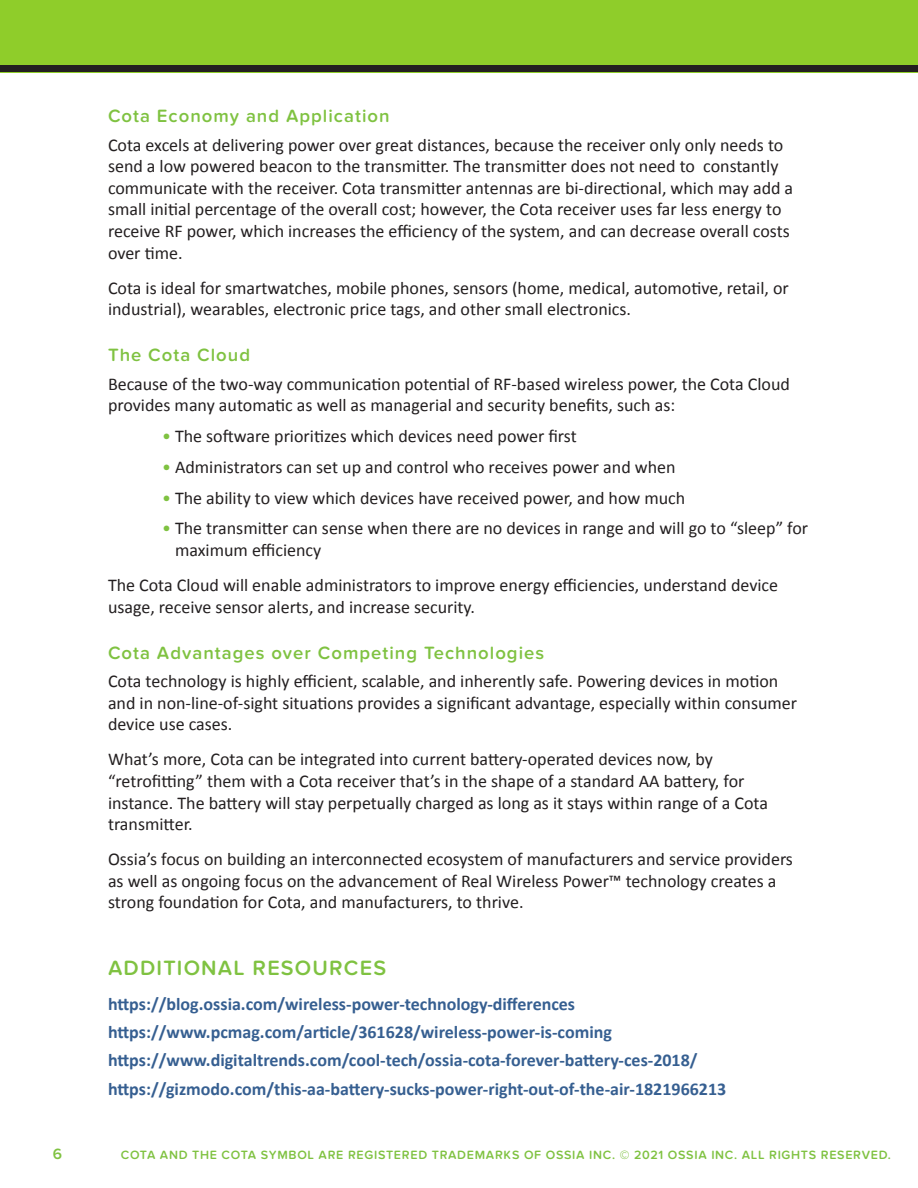
<style>
.page{position:relative;width:918px;height:1188px;background:#fff}
.page>*{position:absolute;margin:0;border:0;box-sizing:border-box;transform-origin:0 0}
.Subhead1{font:600 21.45px "Proxima Nova Soft";letter-spacing:.055em;color:#7fc241}
.Subhead1-2{font:600 18.45px "Proxima Nova Soft";letter-spacing:.055em;color:#7fc241}
.t1{font:18px/21.6px "Calibri";color:#231f20}
.t2{font:700 18px "Calibri";color:#365f91}
.t3{font:600 15.45px "Proxima Nova Soft";color:#7fc241}
.t4{font:600 12.45px "Proxima Nova Soft";letter-spacing:.055em;color:#7fc241}
.s1{color:#7fc241}
</style>
<div class="page">
<div style="left:0;top:0;width:918px;height:73px;background:#8fcd2a"></div>
<div style="left:0;top:65px;width:918px;height:7px;background:#231f20"></div>
<p class="Subhead1-2" style="left:108px;top:106px;width:283px">Cota Economy and Application</p>
<p class="t1" style="left:108px;top:134px;width:687px">Cota excels at delivering power over great distances, because the receiver only only needs to send a low powered beacon to the transmitter. The transmitter does not need to constantly communicate with the receiver. Cota transmitter antennas are bi-directional, which may add a small initial percentage of the overall cost; however, the Cota receiver uses far less energy to receive RF power, which increases the efficiency of the system, and can decrease overall costs over time.</p>
<p class="t1" style="left:108px;top:277px;width:682px">Cota is ideal for smartwatches, mobile phones, sensors (home, medical, automotive, retail, or industrial), wearables, electronic price tags, and other small electronics.</p>
<p class="Subhead1-2" style="left:108px;top:345px;width:144px">The Cota Cloud</p>
<p class="t1" style="left:108px;top:373px;width:683px">Because of the two-way communication potential of RF-based wireless power, the Cota Cloud provides many automatic as well as managerial and security benefits, such as:</p>
<p class="t1" style="left:162px;top:425px;width:416px"><span class="s1">•</span> The software prioritizes which devices need power first</p>
<p class="t1" style="left:162px;top:456px;width:515px"><span class="s1">•</span> Administrators can set up and control who receives power and when</p>
<p class="t1" style="left:162px;top:487px;width:525px"><span class="s1">•</span> The ability to view which devices have received power, and how much</p>
<p class="t1" style="left:175px;top:518px;width:635px;text-indent:-13px"><span class="s1">•</span> The transmitter can sense when there are no devices in range and will go to “sleep” for maximum efficiency</p>
<p class="t1" style="left:108px;top:574px;width:672px">The Cota Cloud will enable administrators to improve energy efficiencies, understand device usage, receive sensor alerts, and increase security.</p>
<p class="Subhead1-2" style="left:108px;top:642px;width:438px">Cota Advantages over Competing Technologies</p>
<p class="t1" style="left:108px;top:670px;width:691px">Cota technology is highly efficient, scalable, and inherently safe. Powering devices in motion and in non-line-of-sight situations provides a significant advantage, especially within consumer device use cases.</p>
<p class="t1" style="left:108px;top:749px;width:662px">What’s more, Cota can be integrated into current battery-operated devices now, by “retrofitting” them with a Cota receiver that’s in the shape of a standard AA battery, for instance. The battery will stay perpetually charged as long as it stays within range of a Cota transmitter.</p>
<p class="t1" style="left:108px;top:849px;width:687px">Ossia’s focus on building an interconnected ecosystem of manufacturers and service providers as well as ongoing focus on the advancement of Real Wireless Power™ technology creates a strong foundation for Cota, and manufacturers, to thrive.</p>
<p class="Subhead1" style="left:108px;top:955px;width:280px">ADDITIONAL RESOURCES</p>
<p class="t2" style="left:108px;top:992px;width:469px">https://blog.ossia.com/wireless-power-technology-differences</p>
<p class="t2" style="left:108px;top:1021px;width:506px">https://www.pcmag.com/article/361628/wireless-power-is-coming</p>
<p class="t2" style="left:108px;top:1049px;width:591px">https://www.digitaltrends.com/cool-tech/ossia-cota-forever-battery-ces-2018/</p>
<p class="t2" style="left:108px;top:1077px;width:620px">https://gizmodo.com/this-aa-battery-sucks-power-right-out-of-the-air-1821966213</p>
<p class="t3" style="left:53px;top:1145px;width:11px">6</p>
<p class="t4" style="left:121px;top:1147px;width:772px">COTA AND THE COTA SYMBOL ARE REGISTERED TRADEMARKS OF OSSIA INC. © 2021 OSSIA INC. ALL RIGHTS RESERVED.</p>
</div>
